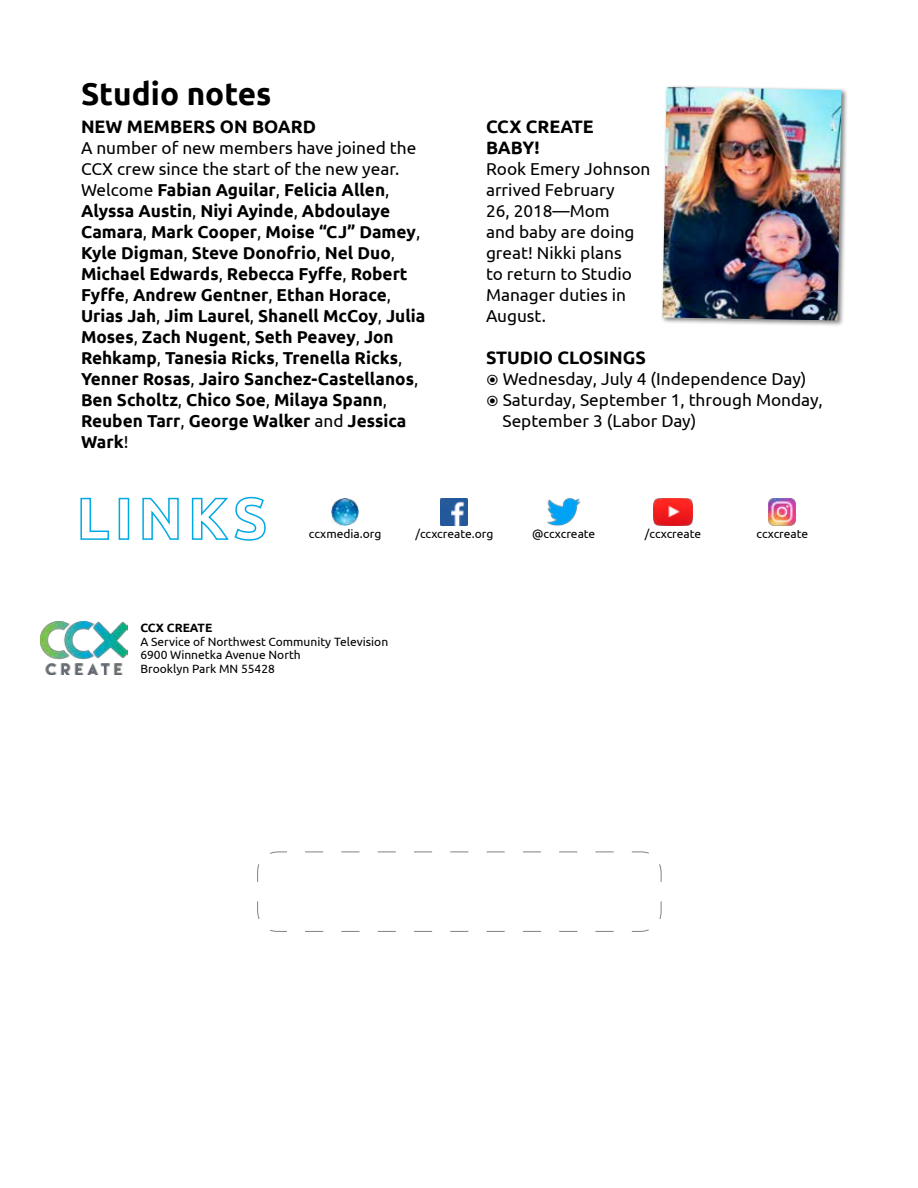
<style>
.page{position:relative;width:918px;height:1188px;background:#fff}
.page>*{position:absolute;margin:0;border:0;box-sizing:border-box;transform-origin:0 0}
.t1{font:700 31.5px "Ubuntu";color:#000}
.t2{font:700 18px/21px "Ubuntu";color:#000}
.t3{font:700 17.25px/21px "Ubuntu";color:#000}
.t4{font:17.25px/21px "Ubuntu";color:#000}
.t5{font:12px/13.5px "Ubuntu";color:#000}
.t6{font:700 12px "Ubuntu";color:#000}
.s1{font-weight:400}
</style>
<div class="page">
<svg style="left:257px;top:851px;width:405px;height:81px"></svg>
<div style="left:660px;top:85px;width:188px;height:242px;background:#000;opacity:.5"></div>
<img style="left:663px;top:87px;width:178px;height:233px">
<img style="left:40px;top:621px;width:88px;height:54px">
<img style="left:441px;top:498px;width:27px;height:27px">
<img style="left:332px;top:498px;width:27px;height:27px">
<img style="left:654px;top:498px;width:38px;height:27px">
<img style="left:547px;top:498px;width:34px;height:28px">
<img style="left:769px;top:498px;width:27px;height:27px">
<svg style="left:80px;top:497px;width:29px;height:43px"></svg>
<div style="left:119px;top:498px;width:10px;height:42px;border:2px solid #00a9e3"></div>
<svg style="left:142px;top:497px;width:37px;height:43px"></svg>
<svg style="left:191px;top:496px;width:75px;height:45px"></svg>
<h1 class="t1" style="left:81px;top:75px;width:192px">Studio notes</h1>
<p class="t2" style="left:81px;top:116px;width:237px">NEW MEMBERS ON BOARD</p>
<p class="t3" style="left:81px;top:137px;width:346px"><span class="s1">A number of new members have joined the CCX crew since the start of the new year.<br>Welcome</span> Fabian Aguilar<span class="s1">,</span> Felicia Allen<span class="s1">, </span>Alyssa Austin<span class="s1">,</span> Niyi Ayinde<span class="s1">,</span> Abdoulaye Camara<span class="s1">,</span> Mark Cooper<span class="s1">,</span> Moise “CJ” Damey<span class="s1">, </span>Kyle Digman<span class="s1">,</span> Steve Donofrio<span class="s1">,</span> Nel Duo<span class="s1">, </span>Michael Edwards<span class="s1">,</span> Rebecca Fyffe<span class="s1">,</span> Robert Fyffe<span class="s1">,</span> Andrew Gentner<span class="s1">,</span> Ethan Horace<span class="s1">, </span>Urias Jah<span class="s1">,</span> Jim Laurel<span class="s1">,</span> Shanell McCoy<span class="s1">,</span> Julia Moses<span class="s1">,</span> Zach Nugent<span class="s1">,</span> Seth Peavey<span class="s1">,</span> Jon Rehkamp<span class="s1">,</span> Tanesia Ricks<span class="s1">,</span> Trenella Ricks<span class="s1">, </span>Yenner Rosas<span class="s1">,</span> Jairo Sanchez-Castellanos<span class="s1">, </span>Ben Scholtz<span class="s1">,</span> Chico Soe<span class="s1">,</span> Milaya Spann<span class="s1">, </span>Reuben Tarr<span class="s1">,</span> George Walker <span class="s1">and</span> Jessica Wark<span class="s1">!</span></p>
<p class="t2" style="left:486px;top:116px;width:109px">CCX CREATE<br>BABY!</p>
<p class="t4" style="left:486px;top:158px;width:166px">Rook Emery Johnson arrived February<br>26, 2018—Mom<br>and baby are doing great! Nikki plans<br>to return to Studio<br>Manager duties in<br>August.</p>
<p class="t2" style="left:486px;top:347px;width:161px">STUDIO CLOSINGS</p>
<p class="t4" style="left:503px;top:368px;width:322px">Wednesday, July 4 (Independence Day)<br>Saturday, September 1, through Monday,<br>September 3 (Labor Day)</p>
<p class="t5" style="left:309px;top:527px;width:74px">ccxmedia.org</p>
<p class="t5" style="left:415px;top:527px;width:80px">/ccxcreate.org</p>
<p class="t5" style="left:532px;top:527px;width:65px">@ccxcreate</p>
<p class="t5" style="left:645px;top:527px;width:58px">/ccxcreate</p>
<p class="t5" style="left:756px;top:527px;width:53px">ccxcreate</p>
<p class="t6" style="left:140px;top:621px;width:73px">CCX CREATE</p>
<p class="t5" style="left:140px;top:635px;width:249px">A Service of Northwest Community Television<br>6900 Winnetka Avenue North<br>Brooklyn Park MN 55428</p>
</div>
